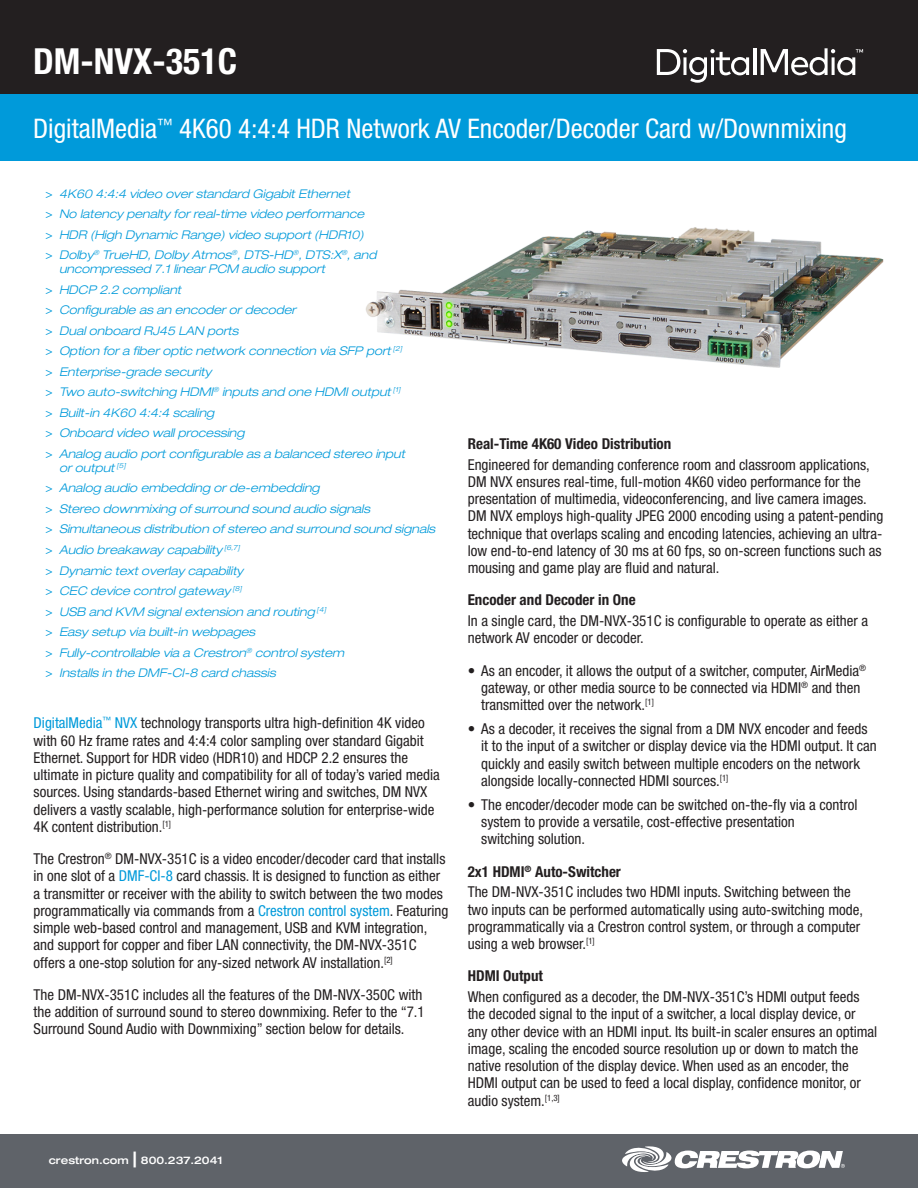
<style>
.page{position:relative;width:918px;height:1188px;background:#fff}
.page>*{position:absolute;margin:0;border:0;box-sizing:border-box;transform-origin:0 0}
.t1{font:700 condensed 36px "Helvetica Neue LT Std";color:#fff}
.t2{font:condensed 27px "Helvetica Neue LT Std";color:#fff}
.t3{font:condensed 15px/17.2px "Helvetica Neue LT Std";color:#231f20}
.bold_copy_headings{font:700 condensed 15px "Helvetica Neue LT Std";color:#231f20}
.t4{font:italic 300 expanded 12px/13.8px "Helvetica Neue LT Std";color:#009ada}
.t5{font:500 expanded 10.5px "Helvetica Neue LT Std";color:#fff}
.s1{font-weight:400;font-style:normal;font-stretch:condensed}
.s2{color:#009ada}
.s3{font-size:21px}
</style>
<div class="page">
<div style="left:0;top:0;width:918px;height:94px;background:#231f20"></div>
<div style="left:0;top:94px;width:918px;height:67px;background:#009ada"></div>
<div style="left:0;top:1134px;width:918px;height:54px;background:#5f6369"></div>
<svg style="left:622px;top:1146px;width:223px;height:26px"></svg>
<img style="left:366px;top:227px;width:518px;height:141px">
<svg style="left:657px;top:49px;width:92px;height:34px"></svg>
<hr style="left:753px;top:48px;width:3px;height:27px;background:#fff">
<svg style="left:761px;top:48px;width:102px;height:27px"></svg>
<h1 class="t1" style="left:33px;top:40px;width:205px">DM-NVX-351C</h1>
<h2 class="t2" style="left:33px;top:113px;width:815px">DigitalMedia<sup>™</sup> 4K60 4:4:4 HDR Network AV Encoder/Decoder Card w/Downmixing</h2>
<p class="t4" style="left:46px;top:187px;width:306px"><span class="s1">&gt;</span> 4K60 4:4:4 video over standard Gigabit Ethernet</p>
<p class="t4" style="left:46px;top:207px;width:320px"><span class="s1">&gt;</span> No latency penalty for real-time video performance</p>
<p class="t4" style="left:46px;top:228px;width:320px"><span class="s1">&gt;</span> HDR (High Dynamic Range) video support (HDR10)</p>
<p class="t4" style="left:59px;top:248px;width:319px;text-indent:-14px"><span class="s1">&gt;</span> Dolby<sup>®</sup> TrueHD, Dolby Atmos<sup>®</sup>, DTS-HD<sup>®</sup>, DTS:X<sup>®</sup>, and uncompressed 7.1 linear PCM audio support</p>
<p class="t4" style="left:46px;top:283px;width:137px"><span class="s1">&gt;</span> HDCP 2.2 compliant</p>
<p class="t4" style="left:46px;top:303px;width:252px"><span class="s1">&gt;</span> Configurable as an encoder or decoder</p>
<p class="t4" style="left:46px;top:324px;width:194px"><span class="s1">&gt;</span> Dual onboard RJ45 LAN ports</p>
<p class="t4" style="left:46px;top:344px;width:358px"><span class="s1">&gt;</span> Option for a fiber optic network connection via SFP port <sup>[2]</sup></p>
<p class="t4" style="left:46px;top:365px;width:167px"><span class="s1">&gt;</span> Enterprise-grade security</p>
<p class="t4" style="left:46px;top:385px;width:357px"><span class="s1">&gt;</span> Two auto-switching HDMI<sup>®</sup> inputs and one HDMI output <sup>[1]</sup></p>
<p class="t4" style="left:46px;top:406px;width:170px"><span class="s1">&gt;</span> Built-in 4K60 4:4:4 scaling</p>
<p class="t4" style="left:46px;top:426px;width:200px"><span class="s1">&gt;</span> Onboard video wall processing</p>
<p class="t4" style="left:59px;top:447px;width:347px;text-indent:-14px"><span class="s1">&gt;</span> Analog audio port configurable as a balanced stereo input or output <sup>[5]</sup></p>
<p class="t4" style="left:46px;top:481px;width:275px"><span class="s1">&gt;</span> Analog audio embedding or de-embedding</p>
<p class="t4" style="left:46px;top:502px;width:326px"><span class="s1">&gt;</span> Stereo downmixing of surround sound audio signals</p>
<p class="t4" style="left:46px;top:522px;width:391px"><span class="s1">&gt;</span> Simultaneous distribution of stereo and surround sound signals</p>
<p class="t4" style="left:46px;top:543px;width:196px"><span class="s1">&gt;</span> Audio breakaway capability <sup>[6,7]</sup></p>
<p class="t4" style="left:46px;top:564px;width:199px"><span class="s1">&gt;</span> Dynamic text overlay capability</p>
<p class="t4" style="left:46px;top:584px;width:198px"><span class="s1">&gt;</span> CEC device control gateway <sup>[8]</sup></p>
<p class="t4" style="left:46px;top:605px;width:282px"><span class="s1">&gt;</span> USB and KVM signal extension and routing <sup>[4]</sup></p>
<p class="t4" style="left:46px;top:625px;width:211px"><span class="s1">&gt;</span> Easy setup via built-in webpages</p>
<p class="t4" style="left:46px;top:646px;width:300px"><span class="s1">&gt;</span> Fully-controllable via a Crestron<sup>®</sup> control system</p>
<p class="t4" style="left:46px;top:666px;width:232px"><span class="s1">&gt;</span> Installs in the DMF-CI-8 card chassis</p>
<p class="t3" style="left:34px;top:714px;width:408px"><span class="s2">DigitalMedia</span><sup>™</sup> <span class="s2">NVX</span> technology transports ultra high-definition 4K video with 60 Hz frame rates and 4:4:4 color sampling over standard Gigabit Ethernet. Support for HDR video (HDR10) and HDCP 2.2 ensures the ultimate in picture quality and compatibility for all of today’s varied media sources. Using standards-based Ethernet wiring and switches, DM NVX delivers a vastly scalable, high-performance solution for enterprise-wide 4K content distribution.<sup>[1]</sup></p>
<p class="t3" style="left:34px;top:850px;width:416px">The Crestron<sup>®</sup> DM-NVX-351C is a video encoder/decoder card that installs in one slot of a <span class="s2">DMF-CI-8</span> card chassis. It is designed to function as either a transmitter or receiver with the ability to switch between the two modes programmatically via commands from a <span class="s2">Crestron control system</span>. Featuring simple web-based control and management, USB and KVM integration, and support for copper and fiber LAN connectivity, the DM-NVX-351C offers a one-stop solution for any-sized network AV installation.<sup>[2]</sup></p>
<p class="t3" style="left:34px;top:986px;width:393px">The DM-NVX-351C includes all the features of the DM-NVX-350C with the addition of surround sound to stereo downmixing. Refer to the “7.1<br>Surround Sound Audio with Downmixing” section below for details.</p>
<p class="t5" style="left:49px;top:1153px;width:175px">crestron.com <span class="s3">|</span> 800.237.2041</p>
<p class="bold_copy_headings" style="left:468px;top:434px;width:205px">Real-Time 4K60 Video Distribution</p>
<p class="t3" style="left:468px;top:456px;width:417px">Engineered for demanding conference room and classroom applications, DM NVX ensures real-time, full-motion 4K60 video performance for the presentation of multimedia, videoconferencing, and live camera images.<br>DM NVX employs high-quality JPEG 2000 encoding using a patent-pending technique that overlaps scaling and encoding latencies, achieving an ultra&shy;low end-to-end latency of 30 ms at 60 fps, so on-screen functions such as mousing and game play are fluid and natural.</p>
<p class="bold_copy_headings" style="left:468px;top:591px;width:169px">Encoder and Decoder in One</p>
<p class="t3" style="left:468px;top:612px;width:402px">In a single card, the DM-NVX-351C is configurable to operate as either a network AV encoder or decoder.</p>
<p class="t3" style="left:481px;top:662px;width:387px;text-indent:-14px">• As an encoder, it allows the output of a switcher, computer, AirMedia<sup>® </sup>gateway, or other media source to be connected via HDMI<sup>®</sup> and then transmitted over the network.<sup>[1]</sup></p>
<p class="t3" style="left:481px;top:720px;width:397px;text-indent:-14px">• As a decoder, it receives the signal from a DM NVX encoder and feeds it to the input of a switcher or display device via the HDMI output. It can quickly and easily switch between multiple encoders on the network alongside locally-connected HDMI sources.<sup>[1]</sup></p>
<p class="t3" style="left:481px;top:796px;width:378px;text-indent:-14px">• The encoder/decoder mode can be switched on-the-fly via a control system to provide a versatile, cost-effective presentation<br>switching solution.</p>
<p class="bold_copy_headings" style="left:468px;top:862px;width:155px">2x1 HDMI<sup>®</sup> Auto-Switcher</p>
<p class="t3" style="left:468px;top:883px;width:397px">The DM-NVX-351C includes two HDMI inputs. Switching between the two inputs can be performed automatically using auto-switching mode, programmatically via a Crestron control system, or through a computer using a web browser.<sup>[1]</sup></p>
<p class="bold_copy_headings" style="left:468px;top:967px;width:77px">HDMI Output</p>
<p class="t3" style="left:468px;top:988px;width:411px">When configured as a decoder, the DM-NVX-351C’s HDMI output feeds the decoded signal to the input of a switcher, a local display device, or any other device with an HDMI input. Its built-in scaler ensures an optimal image, scaling the encoded source resolution up or down to match the native resolution of the display device. When used as an encoder, the HDMI output can be used to feed a local display, confidence monitor, or audio system.<sup>[1,3]</sup></p>
</div>
